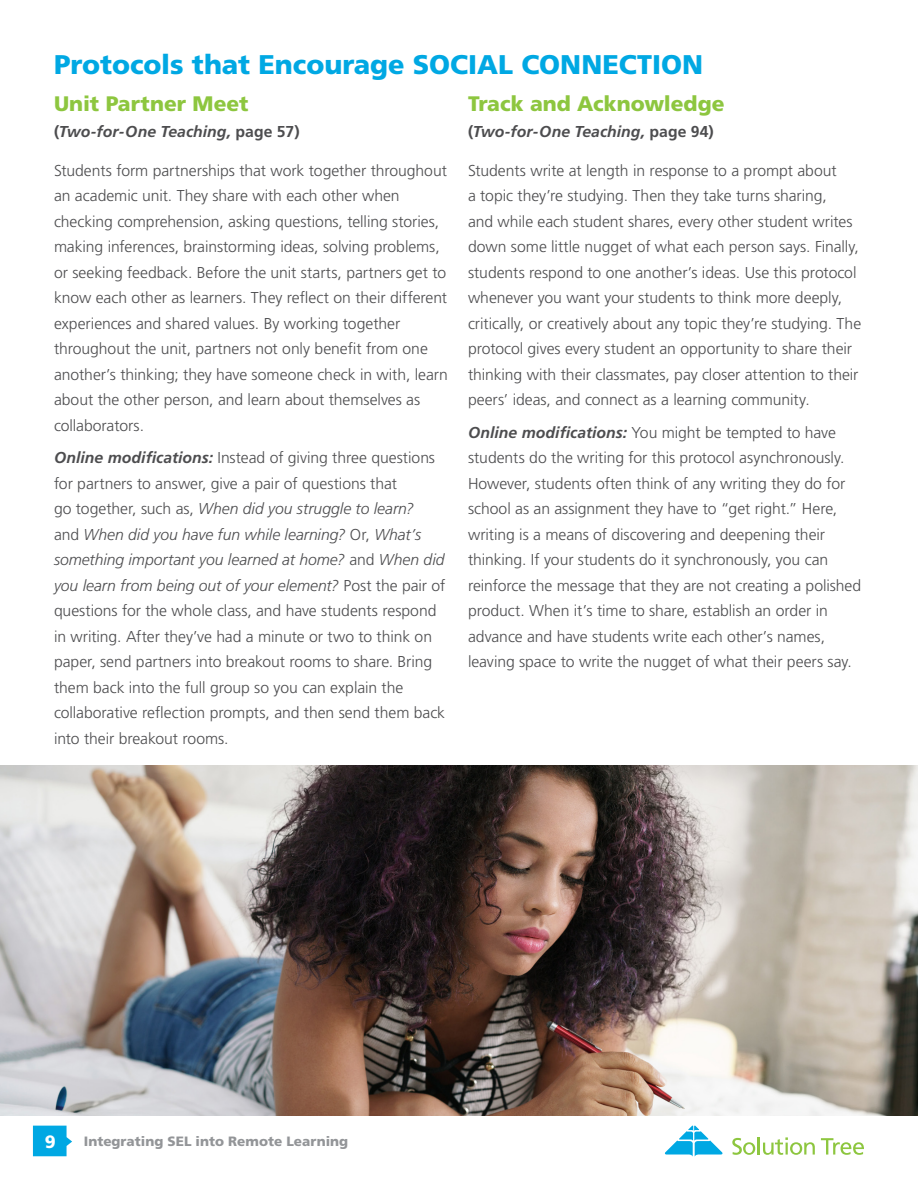
<style>
.page{position:relative;width:918px;height:1188px;background:#fff}
.page>*{position:absolute;margin:0;border:0;box-sizing:border-box;transform-origin:0 0}
.t1{font:900 27px "Frutiger LT Std";letter-spacing:-.005em;color:#00a8e3}
.t2{font:900 21px "Frutiger LT Std";color:#8dc63f}
.t3{font:900 17.85px "Frutiger LT Std";color:#fff}
.t4{font:300 15.75px/25.5px "Frutiger LT Std";letter-spacing:-.005em;color:#4d4d4f}
.t5{font:italic 700 15.75px "Frutiger LT Std";letter-spacing:.005em;color:#4d4d4f}
.t6{font:900 13.5px "Frutiger LT Std";color:#939598}
.s1{font-style:normal}
.s2{font-weight:700;font-style:italic}
.s3{font-style:italic}
</style>
<div class="page">
<svg style="left:33px;top:1126px;width:39px;height:30px"></svg>
<svg style="left:665px;top:1126px;width:58px;height:31px"></svg>
<svg style="left:732px;top:1137px;width:83px;height:18px"></svg>
<svg style="left:821px;top:1138px;width:43px;height:17px"></svg>
<img style="left:0;top:765px;width:918px;height:350px">
<h1 class="t1" style="left:54px;top:48px;width:651px">Protocols that Encourage SOCIAL CONNECTION</h1>
<h2 class="t2" style="left:54px;top:91px;width:196px">Unit Partner Meet</h2>
<p class="t5" style="left:54px;top:122px;width:247px"><span class="s1">(</span>Two-for-One Teaching, <span class="s1">page 57)</span></p>
<p class="t4" style="left:54px;top:158px;width:395px">Students form partnerships that work together throughout an academic unit. They share with each other when checking comprehension, asking questions, telling stories, making inferences, brainstorming ideas, solving problems, or seeking feedback. Before the unit starts, partners get to know each other as learners. They reflect on their different experiences and shared values. By working together throughout the unit, partners not only benefit from one another’s thinking; they have someone check in with, learn about the other person, and learn about themselves as collaborators.</p>
<p class="t4" style="left:54px;top:445px;width:393px"><span class="s2">Online modifications:</span> Instead of giving three questions for partners to answer, give a pair of questions that<br>go together, such as, <span class="s3">When did you struggle to learn?<br></span>and <span class="s3">When did you have fun while learning?</span> Or, <span class="s3">What’s something important you learned at home?</span> and <span class="s3">When did you learn from being out of your element?</span> Post the pair of questions for the whole class, and have students respond in writing. After they’ve had a minute or two to think on paper, send partners into breakout rooms to share. Bring them back into the full group so you can explain the collaborative reflection prompts, and then send them back into their breakout rooms.</p>
<h2 class="t2" style="left:468px;top:91px;width:258px">Track and Acknowledge</h2>
<p class="t5" style="left:468px;top:122px;width:247px"><span class="s1">(</span>Two-for-One Teaching, <span class="s1">page 94)</span></p>
<p class="t4" style="left:468px;top:158px;width:395px">Students write at length in response to a prompt about<br>a topic they’re studying. Then they take turns sharing,<br>and while each student shares, every other student writes down some little nugget of what each person says. Finally, students respond to one another’s ideas. Use this protocol whenever you want your students to think more deeply, critically, or creatively about any topic they’re studying. The protocol gives every student an opportunity to share their thinking with their classmates, pay closer attention to their peers’ ideas, and connect as a learning community.</p>
<p class="t4" style="left:468px;top:420px;width:395px"><span class="s2">Online modifications:</span> You might be tempted to have students do the writing for this protocol asynchronously.<br>However, students often think of any writing they do for school as an assignment they have to “get right.” Here, writing is a means of discovering and deepening their thinking. If your students do it synchronously, you can reinforce the message that they are not creating a polished product. When it’s time to share, establish an order in advance and have students write each other’s names, leaving space to write the nugget of what their peers say.</p>
<p class="t3" style="left:45px;top:1131px;width:12px">9</p>
<p class="t6" style="left:84px;top:1133px;width:266px">Integrating SEL into Remote Learning</p>
</div>
